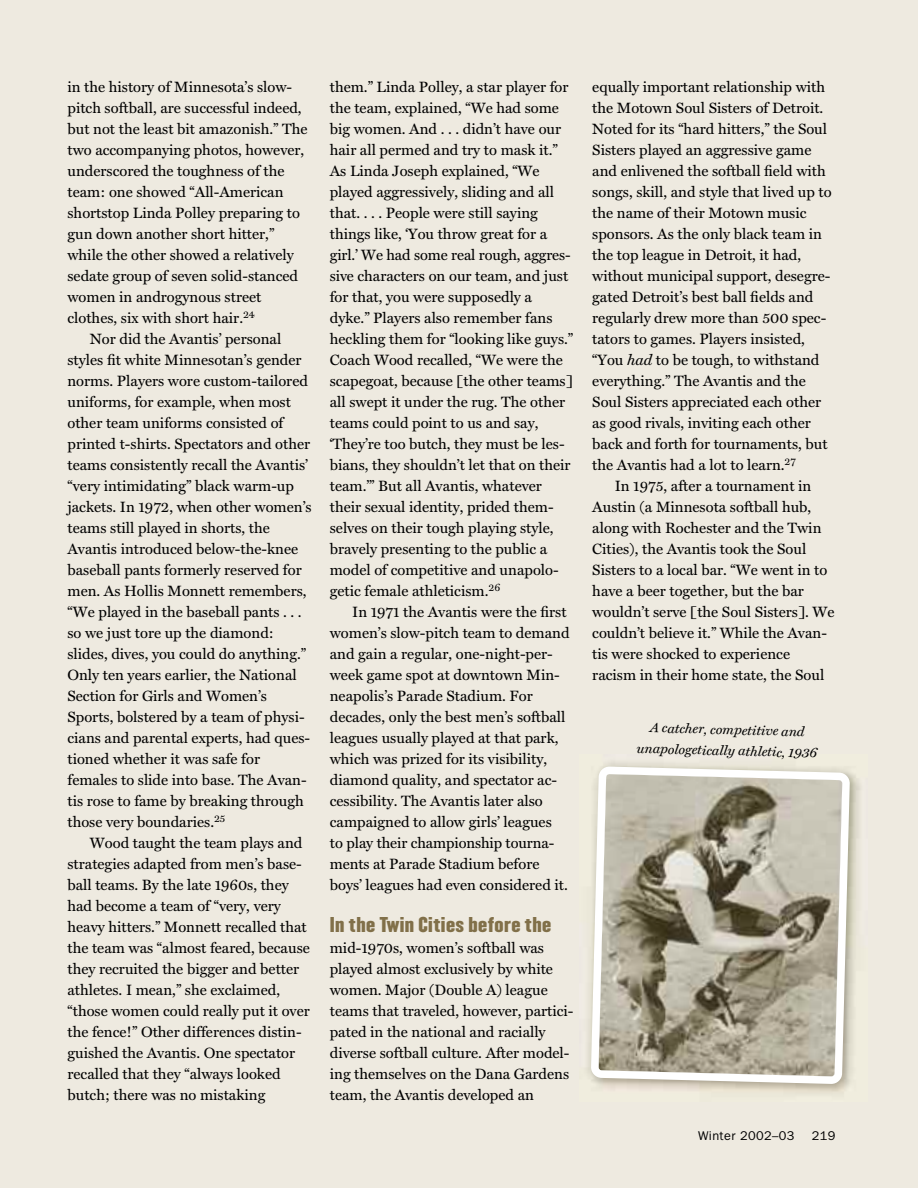
<style>
.page{position:relative;width:918px;height:1188px;background:#eeeae0}
.page>*{position:absolute;margin:0;border:0;box-sizing:border-box;transform-origin:0 0}
.t1{font:18.75px "Champion HTF Welterweight";letter-spacing:.025em;color:#817049}
.t2{font:15px/21px "Miller Text";color:#000}
.t3{font:italic 13.5px/21px "Miller Text";color:#000;text-align:center}
.t4{font:12.75px "Franklin Gothic";letter-spacing:.03em;color:#000}
.s1{font-style:italic}
</style>
<div class="page">
<img style="left:586px;top:762px;width:274px;height:332px">
<svg style="left:591px;top:766px;width:259px;height:318px;background:#b1ac9c"></svg>
<p class="t2" style="left:68px;top:77px;width:226px">in the history of Minnesota’s slow-</p>
<p class="t2" style="left:67px;top:98px;width:236px">pitch softball, are successful indeed,</p>
<p class="t2" style="left:67px;top:119px;width:241px">but not the least bit amazonish.” The</p>
<p class="t2" style="left:67px;top:140px;width:238px">two accompanying photos, however,</p>
<p class="t2" style="left:67px;top:161px;width:219px">underscored the toughness of the</p>
<p class="t2" style="left:67px;top:182px;width:218px">team: one showed “All-American</p>
<p class="t2" style="left:67px;top:203px;width:234px">shortstop Linda Polley preparing to</p>
<p class="t2" style="left:67px;top:224px;width:208px">gun down another short hitter,”</p>
<p class="t2" style="left:67px;top:245px;width:228px">while the other showed a relatively</p>
<p class="t2" style="left:67px;top:266px;width:232px">sedate group of seven solid-stanced</p>
<p class="t2" style="left:68px;top:287px;width:195px">women in androgynous street</p>
<p class="t2" style="left:68px;top:308px;width:189px">clothes, six with short hair.<sup>24</sup></p>
<p class="t2" style="left:90px;top:329px;width:193px">Nor did the Avantis’ personal</p>
<p class="t2" style="left:67px;top:350px;width:236px">styles fit white Minnesotan’s gender</p>
<p class="t2" style="left:67px;top:371px;width:242px">norms. Players wore custom-tailored</p>
<p class="t2" style="left:67px;top:392px;width:225px">uniforms, for example, when most</p>
<p class="t2" style="left:67px;top:413px;width:217px">other team uniforms consisted of</p>
<p class="t2" style="left:67px;top:434px;width:244px">printed t-shirts. Spectators and other</p>
<p class="t2" style="left:67px;top:455px;width:242px">teams consistently recall the Avantis’</p>
<p class="t2" style="left:67px;top:476px;width:228px">“very intimidating” black warm-up</p>
<p class="t2" style="left:67px;top:497px;width:246px">jackets. In 1972, when other women’s</p>
<p class="t2" style="left:67px;top:518px;width:204px">teams still played in shorts, the</p>
<p class="t2" style="left:67px;top:539px;width:232px">Avantis introduced below-the-knee</p>
<p class="t2" style="left:67px;top:560px;width:236px">baseball pants formerly reserved for</p>
<p class="t2" style="left:67px;top:581px;width:241px">men. As Hollis Monnett remembers,</p>
<p class="t2" style="left:67px;top:602px;width:236px">“We played in the baseball pants . . .</p>
<p class="t2" style="left:67px;top:623px;width:208px">so we just tore up the diamond:</p>
<p class="t2" style="left:67px;top:644px;width:240px">slides, dives, you could do anything.”</p>
<p class="t2" style="left:67px;top:665px;width:231px">Only ten years earlier, the National</p>
<p class="t2" style="left:67px;top:686px;width:201px">Section for Girls and Women’s</p>
<p class="t2" style="left:67px;top:707px;width:239px">Sports, bolstered by a team of physi-</p>
<p class="t2" style="left:67px;top:728px;width:244px">cians and parental experts, had ques-</p>
<p class="t2" style="left:67px;top:749px;width:194px">tioned whether it was safe for</p>
<p class="t2" style="left:67px;top:770px;width:241px">females to slide into base. The Avan-</p>
<p class="t2" style="left:67px;top:791px;width:238px">tis rose to fame by breaking through</p>
<p class="t2" style="left:67px;top:812px;width:159px">those very boundaries.<sup>25</sup></p>
<p class="t2" style="left:90px;top:833px;width:214px">Wood taught the team plays and</p>
<p class="t2" style="left:67px;top:854px;width:236px">strategies adapted from men’s base-</p>
<p class="t2" style="left:67px;top:875px;width:223px">ball teams. By the late 1960s, they</p>
<p class="t2" style="left:67px;top:896px;width:215px">had become a team of “very, very</p>
<p class="t2" style="left:67px;top:917px;width:241px">heavy hitters.” Monnett recalled that</p>
<p class="t2" style="left:67px;top:938px;width:244px">the team was “almost feared, because</p>
<p class="t2" style="left:67px;top:959px;width:233px">they recruited the bigger and better</p>
<p class="t2" style="left:67px;top:980px;width:214px">athletes. I mean,” she exclaimed,</p>
<p class="t2" style="left:67px;top:1001px;width:244px">“those women could really put it over</p>
<p class="t2" style="left:67px;top:1022px;width:236px">the fence!” Other differences distin-</p>
<p class="t2" style="left:67px;top:1043px;width:229px">guished the Avantis. One spectator</p>
<p class="t2" style="left:67px;top:1064px;width:215px">recalled that they “always looked</p>
<p class="t2" style="left:67px;top:1085px;width:199px">butch; there was no mistaking</p>
<p class="t2" style="left:330px;top:77px;width:245px">them.” Linda Polley, a star player for the team, explained, “We had some big women. And . . . didn’t have our hair all permed and try to mask it.” As Linda Joseph explained, “We played aggressively, sliding and all that. . . . People were still saying things like, ‘You throw great for a girl.’ We had some real rough, aggres&shy;sive characters on our team, and just for that, you were supposedly a dyke.” Players also remember fans heckling them for “looking like guys.” Coach Wood recalled, “We were the scapegoat, because [the other teams] all swept it under the rug. The other teams could point to us and say, ‘They’re too butch, they must be les&shy;bians, they shouldn’t let that on their team.’” But all Avantis, whatever their sexual identity, prided them&shy;selves on their tough playing style, bravely presenting to the public a model of competitive and unapolo&shy;getic female athleticism.<sup>26</sup></p>
<p class="t2" style="left:330px;top:602px;width:241px;text-indent:22px">In 1971 the Avantis were the first women’s slow-pitch team to demand and gain a regular, one-night-per&shy;week game spot at downtown Min&shy;neapolis’s Parade Stadium. For decades, only the best men’s softball leagues usually played at that park, which was prized for its visibility, diamond quality, and spectator ac&shy;cessibility. The Avantis later also campaigned to allow girls’ leagues<br>to play their championship tourna&shy;ments at Parade Stadium before boys’ leagues had even considered it.</p>
<p class="t1" style="left:330px;top:915px;width:223px">In the Twin Cities before the</p>
<p class="t2" style="left:330px;top:938px;width:245px">mid-1970s, women’s softball was played almost exclusively by white women. Major (Double A) league teams that traveled, however, partici&shy;pated in the national and racially diverse softball culture. After model&shy;ing themselves on the Dana Gardens team, the Avantis developed an</p>
<p class="t2" style="left:592px;top:77px;width:241px">equally important relationship with the Motown Soul Sisters of Detroit.<br>Noted for its “hard hitters,” the Soul Sisters played an aggressive game and enlivened the softball field with songs, skill, and style that lived up to the name of their Motown music sponsors. As the only black team in the top league in Detroit, it had, without municipal support, desegre&shy;gated Detroit’s best ball fields and regularly drew more than 500 spec&shy;tators to games. Players insisted, “You <span class="s1">had</span> to be tough, to withstand everything.” The Avantis and the Soul Sisters appreciated each other as good rivals, inviting each other back and forth for tournaments, but the Avantis had a lot to learn.<sup>27</sup></p>
<p class="t2" style="left:592px;top:476px;width:244px;text-indent:22px">In 1975, after a tournament in Austin (a Minnesota softball hub, along with Rochester and the Twin Cities), the Avantis took the Soul Sisters to a local bar. “We went in to have a beer together, but the bar wouldn’t serve [the Soul Sisters]. We couldn’t believe it.” While the Avan&shy;tis were shocked to experience racism in their home state, the Soul</p>
<p class="t3" style="left:638px;top:716px;width:182px;rotate:2deg">A catcher, competitive and unapologetically athletic, 1936</p>
<p class="t4" style="left:698px;top:1132px;width:98px">Winter 2002–03</p>
<p class="t4" style="left:812px;top:1132px;width:25px">219</p>
</div>
